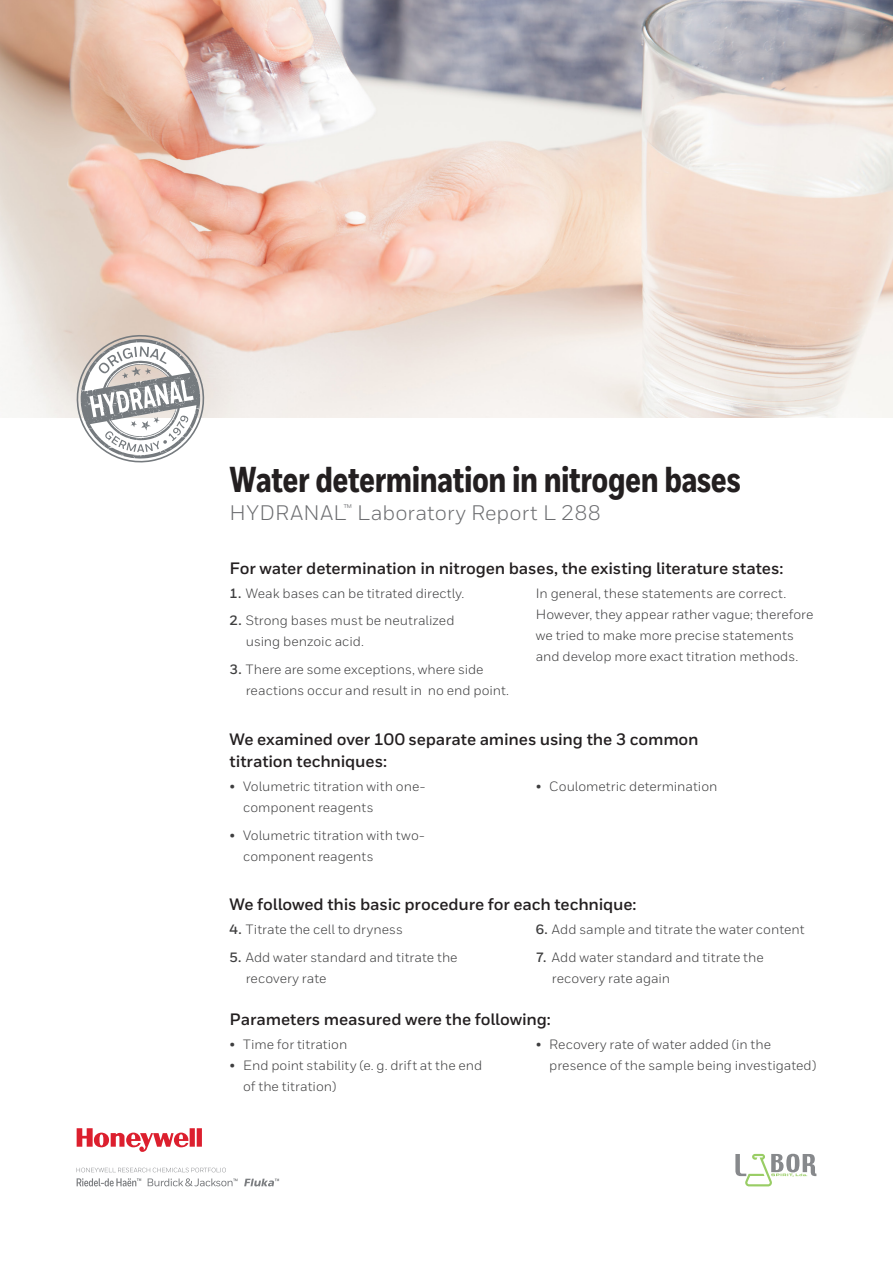
<style>
.page{position:relative;width:893px;height:1263px;background:#fff}
.page>*{position:absolute;margin:0;border:0;box-sizing:border-box;transform-origin:0 0}
.t1{font:800 36px "Honeywell Cond";letter-spacing:-.015em;color:#231f20}
.t2{font:21px "Honeywell Sans";letter-spacing:.01em;color:#6c6d70}
.t3{font:700 16.5px/22.5px "Honeywell Sans";letter-spacing:-.01em;color:#231f20}
.t4{font:13.5px/21px "Honeywell Sans";color:#3e3e3f}
.s1{font-weight:700}
</style>
<div class="page">
<img style="left:0;top:0;width:893px;height:417px">
<svg style="left:735px;top:1154px;width:81px;height:32px"></svg>
<svg style="left:77px;top:1128px;width:125px;height:24px"></svg>
<svg style="left:77px;top:1168px;width:202px;height:18px"></svg>
<svg style="left:71px;top:329px;width:137px;height:134px"></svg>
<h1 class="t1" style="left:230px;top:458px;width:513px">Water determination in nitrogen bases</h1>
<h2 class="t2" style="left:230px;top:500px;width:373px">HYDRANAL<sup>™</sup> Laboratory Report L 288</h2>
<p class="t3" style="left:230px;top:557px;width:555px">For water determination in nitrogen bases, the existing literature states:</p>
<p class="t4" style="left:230px;top:582px;width:236px"><span class="s1">1.</span> Weak bases can be titrated directly.</p>
<p class="t4" style="left:246px;top:610px;width:210px;text-indent:-16px"><span class="s1">2.</span> Strong bases must be neutralized using benzoic acid.</p>
<p class="t4" style="left:246px;top:659px;width:265px;text-indent:-16px"><span class="s1">3.</span> There are some exceptions, where side reactions occur and result in no end point.</p>
<p class="t4" style="left:536px;top:582px;width:279px">In general, these statements are correct.<br>However, they appear rather vague; therefore we tried to make more precise statements and develop more exact titration methods.</p>
<p class="t3" style="left:230px;top:728px;width:471px">We examined over 100 separate amines using the 3 common titration techniques:</p>
<p class="t4" style="left:243px;top:776px;width:184px;text-indent:-14px">• Volumetric titration with one&shy;component reagents</p>
<p class="t4" style="left:243px;top:824px;width:183px;text-indent:-14px">• Volumetric titration with two&shy;component reagents</p>
<p class="t4" style="left:536px;top:776px;width:183px">• Coulometric determination</p>
<p class="t3" style="left:230px;top:893px;width:408px">We followed this basic procedure for each technique:</p>
<p class="t4" style="left:230px;top:919px;width:175px"><span class="s1">4.</span> Titrate the cell to dryness</p>
<p class="t4" style="left:246px;top:946px;width:213px;text-indent:-16px"><span class="s1">5.</span> Add water standard and titrate the recovery rate</p>
<p class="t4" style="left:536px;top:919px;width:270px"><span class="s1">6.</span> Add sample and titrate the water content</p>
<p class="t4" style="left:552px;top:946px;width:213px;text-indent:-16px"><span class="s1">7.</span> Add water standard and titrate the recovery rate again</p>
<p class="t3" style="left:230px;top:1009px;width:323px">Parameters measured were the following:</p>
<p class="t4" style="left:230px;top:1034px;width:119px">• Time for titration</p>
<p class="t4" style="left:243px;top:1055px;width:241px;text-indent:-14px">• End point stability (e. g. drift at the end of the titration)</p>
<p class="t4" style="left:549px;top:1034px;width:269px;text-indent:-14px">• Recovery rate of water added (in the presence of the sample being investigated)</p>
</div>
